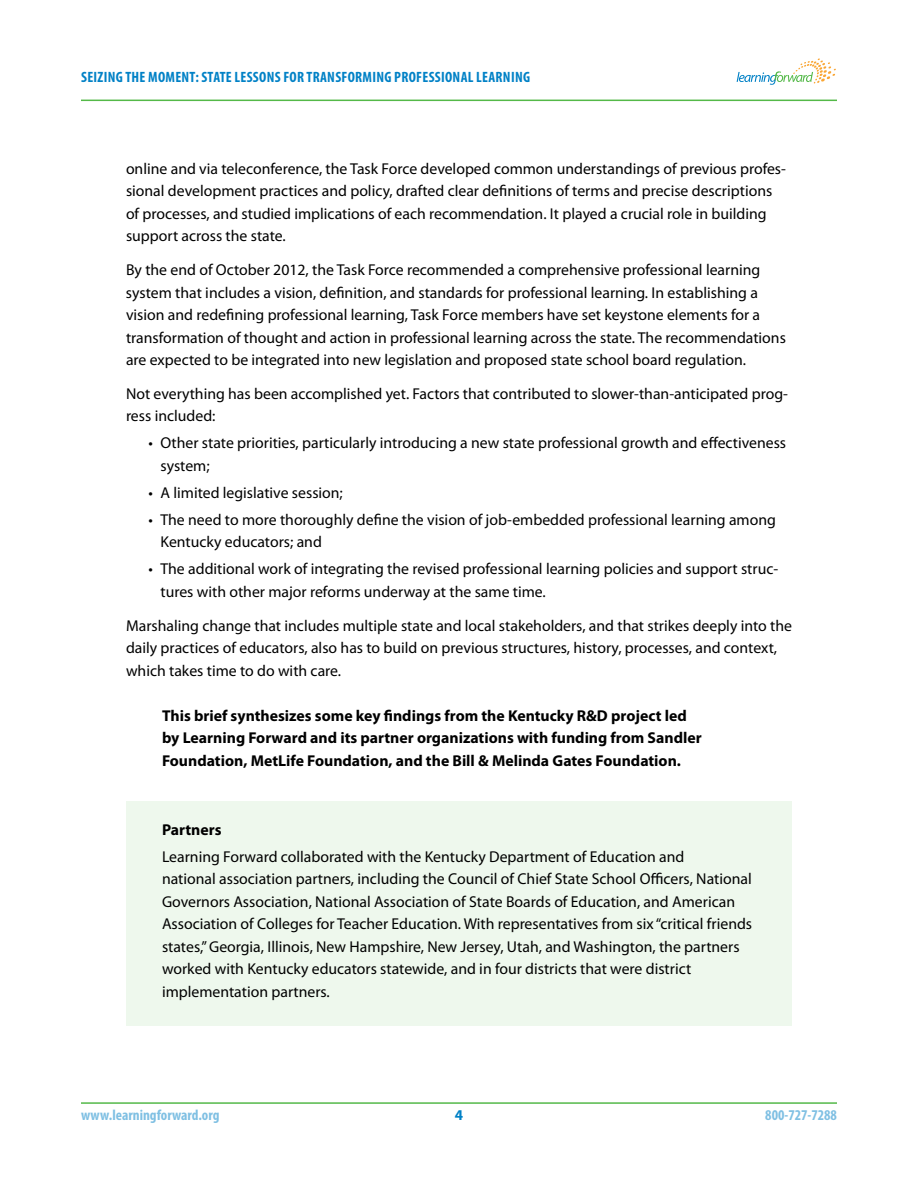
<style>
.page{position:relative;width:918px;height:1188px;background:#fff}
.page>*{position:absolute;margin:0;border:0;box-sizing:border-box;transform-origin:0 0}
.t1{font:15.75px/22.5px "Myriad Pro";color:#000}
.t2{font:700 15.75px/22.5px "Myriad Pro";color:#000}
.t3{font:700 condensed 15px "Myriad Pro";letter-spacing:.02em;color:#0081c6}
.t4{font:700 condensed 15px "Myriad Pro";color:#80c0e3}
.t5{font:700 15px "Myriad Pro";color:#0081c6}
</style>
<div class="page">
<hr style="left:81px;top:100px;width:756px;height:1px;background:#54b948">
<hr style="left:81px;top:1102px;width:756px;height:2px;background:#54b948">
<svg style="left:737px;top:58px;width:99px;height:27px"></svg>
<div style="left:126px;top:801px;width:666px;height:225px;background:#eef8ed"></div>
<p class="t3" style="left:81px;top:68px;width:451px">SEIZING THE MOMENT: STATE LESSONS FOR TRANSFORMING PROFESSIONAL LEARNING</p>
<p class="t1" style="left:126px;top:157px;width:662px">online and via teleconference, the Task Force developed common understandings of previous profes&shy;sional development practices and policy, drafted clear definitions of terms and precise descriptions of processes, and studied implications of each recommendation. It played a crucial role in building support across the state.</p>
<p class="t1" style="left:126px;top:258px;width:661px">By the end of October 2012, the Task Force recommended a comprehensive professional learning system that includes a vision, definition, and standards for professional learning. I n establishing a vision and redefining professional learning, Task Force members have set keystone elements for a transformation of thought and action in professional learning across the state. The recommendations are expected to be integrated into new legislation and proposed state school board regulation.</p>
<p class="t1" style="left:126px;top:382px;width:664px">Not everything has been accomplished yet. Factors that contributed to slower-than-anticipated prog&shy;ress included:</p>
<p class="t1" style="left:161px;top:432px;width:627px;text-indent:-12px">• Other state priorities, particularly introducing a new state professional growth and effectiveness system;</p>
<p class="t1" style="left:149px;top:481px;width:196px">• A limited legislative session;</p>
<p class="t1" style="left:161px;top:508px;width:617px;text-indent:-12px">• The need to more thoroughly define the vision of job-embedded professional learning among<br>Kentucky educators; and</p>
<p class="t1" style="left:161px;top:558px;width:619px;text-indent:-12px">• The additional work of integrating the revised professional learning policies and support struc&shy;tures with other major reforms underway at the same time.</p>
<p class="t1" style="left:126px;top:614px;width:668px">Marshaling change that includes multiple state and local stakeholders, and that strikes deeply into the daily practices of educators, also has to build on previous structures, history, processes, and context, which takes time to do with care.</p>
<p class="t2" style="left:162px;top:704px;width:541px">This brief synthesizes some key findings from the Kentucky R&amp;D project led by Learning Forward and its partner organizations with funding from Sandler<br>Foundation, MetLife Foundation, and the Bill &amp; Melinda Gates Foundation.</p>
<p class="t2" style="left:162px;top:818px;width:61px">Partners</p>
<p class="t1" style="left:162px;top:845px;width:592px">Learning Forward collaborated with the Kentucky Department of Education and<br>national association partners, including the Council of Chief State School Officers, National Governors Association, National Association of State Boards of Education, and American Association of Colleges for Teacher Education. With representatives from six “critical friends states,”Georgia, Illinois, New Hampshire, New Jersey, Utah, and Washington, the partners worked with Kentucky educators statewide, and in four districts that were district implementation partners.</p>
<p class="t4" style="left:81px;top:1106px;width:140px">www.learningforward.org</p>
<p class="t4" style="left:765px;top:1106px;width:73px">800-727-7288</p>
<p class="t5" style="left:455px;top:1105px;width:10px">4</p>
</div>
